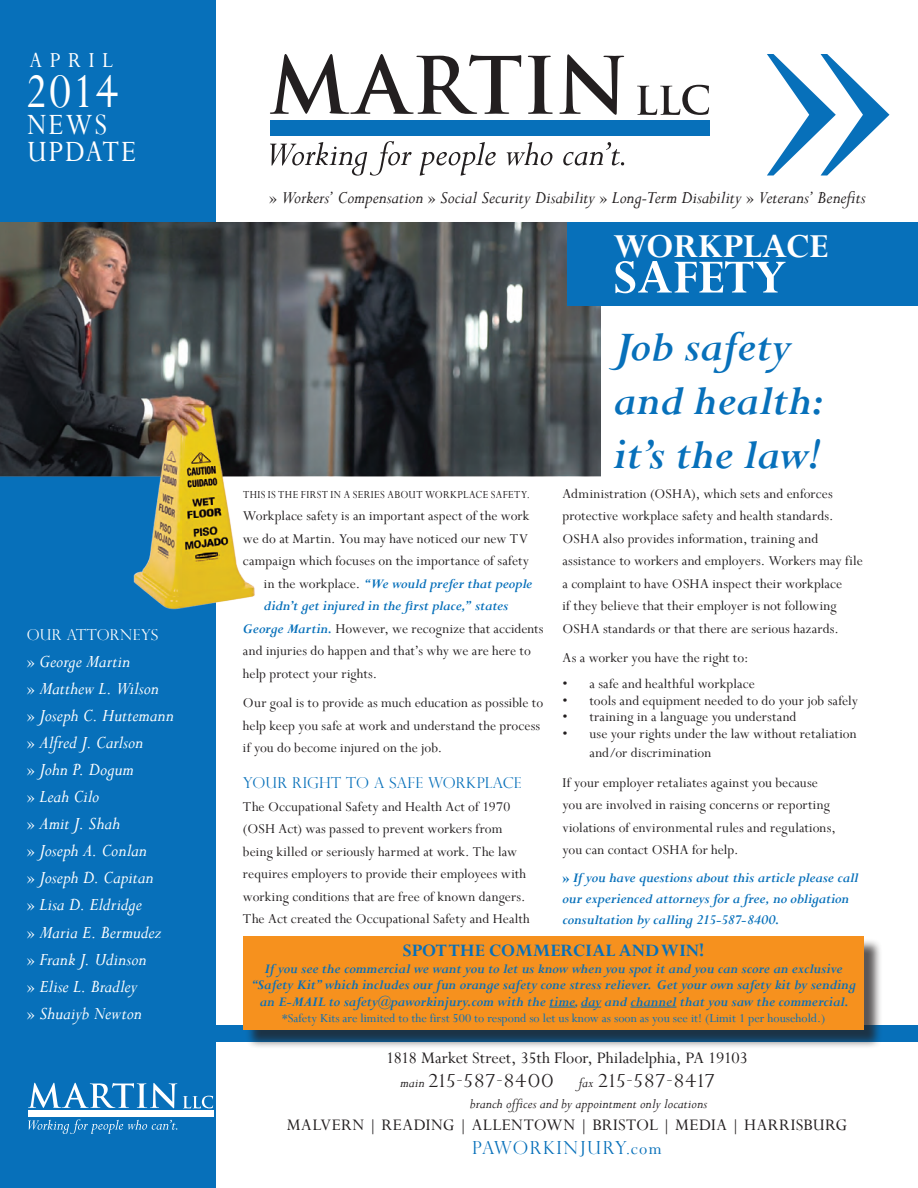
<style>
.page{position:relative;width:918px;height:1188px;background:#fff}
.page>*{position:absolute;margin:0;border:0;box-sizing:border-box;transform-origin:0 0}
.t1{font:54px "Perpetua";color:#fff;scale:.9 1}
.t2{font:700 52.5px "Perpetua";color:#fff}
.t3{font:italic 700 46.5px/54px "Perpetua";color:#0770ba}
.t4{font:700 37.5px "Perpetua";color:#fff}
.t5{font:33px/27px "Perpetua";letter-spacing:.06em;color:#fff;scale:.9 1}
.t6{font:24px "Perpetua";letter-spacing:.355em;color:#fff;scale:.9 1}
.t7{font:italic 19.5px/27px "Perpetua";color:#fff}
.t8{font:700 19.5px "Perpetua";color:#0770ba}
.t9{font:italic 19.2px "Perpetua";color:#231f20}
.t10{font:18px "Perpetua";letter-spacing:.005em;color:#231f20}
.t11{font:300 18px "Perpetua Titling";letter-spacing:.08em;color:#231f20}
.t12{font:300 18px "Perpetua Titling";letter-spacing:.08em;color:#0770ba}
.t13{font:15px/22.5px "Perpetua";letter-spacing:.005em;color:#231f20}
.t14{font:italic 700 15px/21px "Perpetua";color:#0770ba}
.t15{font:italic 15px "Perpetua";letter-spacing:.005em;color:#231f20}
.t16{font:300 15px "Perpetua Titling";letter-spacing:.01em;color:#0770ba}
.t17{font:300 15px "Perpetua Titling";letter-spacing:.015em;color:#fff}
.t18{font:13.5px "Perpetua";color:#0770ba}
.t19{font:12px "Perpetua";letter-spacing:.04em;color:#231f20;scale:.92 1}
.s1{font-style:normal}
.s2{font-weight:400;font-style:normal;color:#231f20}
.s3{font-weight:700;font-style:italic;color:#0770ba}
.s4{font-family:"Perpetua";font-weight:400;font-style:italic;font-size:15px}
.s5{font-family:"Perpetua";font-weight:400}
</style>
<div class="page">
<div style="left:0;top:0;width:216px;height:1188px;background:#0770ba"></div>
<svg style="left:28px;top:1083px;width:149px;height:25px"></svg>
<svg style="left:183px;top:1096px;width:30px;height:12px"></svg>
<div style="left:28px;top:1111px;width:185px;height:6px;background:#fff"></div>
<svg style="left:28px;top:1119px;width:149px;height:15px"></svg>
<svg style="left:270px;top:54px;width:251px;height:60px"></svg>
<svg style="left:528px;top:56px;width:25px;height:58px"></svg>
<svg style="left:559px;top:54px;width:65px;height:61px"></svg>
<svg style="left:637px;top:85px;width:72px;height:30px"></svg>
<div style="left:270px;top:121px;width:439px;height:15px;background:#0770ba"></div>
<svg style="left:270px;top:141px;width:142px;height:35px"></svg>
<svg style="left:420px;top:142px;width:76px;height:34px"></svg>
<svg style="left:507px;top:142px;width:45px;height:23px"></svg>
<svg style="left:563px;top:142px;width:61px;height:23px"></svg>
<div style="left:210px;top:1025px;width:708px;height:16px;background:#0770ba"></div>
<svg style="left:767px;top:54px;width:123px;height:122px"></svg>
<img style="left:0;top:222px;width:600px;height:388px">
<div style="left:568px;top:222px;width:350px;height:84px;background:#0770ba"></div>
<div style="left:245px;top:939px;width:638px;height:110px;background:#231f20;opacity:.75"></div>
<div style="left:243px;top:936px;width:621px;height:94px;background:#f6911e"></div>
<svg style="left:549px;top:1007px;width:26px;height:1px"></svg>
<svg style="left:581px;top:1007px;width:20px;height:1px"></svg>
<hr style="left:630px;top:1007px;width:46px;height:1px;background:#0770ba">
<h3 class="t6" style="left:29px;top:45px;width:94px">APRIL</h3>
<h1 class="t1" style="left:26px;top:58px;width:105px">2014</h1>
<h3 class="t5" style="left:27px;top:110px;width:123px">NEWS<br>UPDATE</h3>
<p class="t17" style="left:27px;top:626px;width:133px">OUR ATTORNEYS</p>
<p class="t7" style="left:27px;top:648px;width:148px"><span class="s1">»</span> George Martin<br><span class="s1">»</span> Matthew L. Wilson<br><span class="s1">»</span> Joseph C. Huttemann <span class="s1">»</span> Alfred J. Carlson<br><span class="s1">»</span> John P. Dogum<br><span class="s1">»</span> Leah Cilo<br><span class="s1">»</span> Amit J. Shah<br><span class="s1">»</span> Joseph A. Conlan<br><span class="s1">»</span> Joseph D. Capitan<br><span class="s1">»</span> Lisa D. Eldridge<br><span class="s1">»</span> Maria E. Bermudez <span class="s1">»</span> Frank J. Udinson<br><span class="s1">»</span> Elise L. Bradley<br><span class="s1">»</span> Shuaiyb Newton</p>
<p class="t9" style="left:269px;top:186px;width:598px"><span class="s1">»</span> Workers’ Compensation <span class="s1">»</span> Social Security Disability <span class="s1">»</span> Long-Term Disability <span class="s1">»</span> Veterans’ Benefits</p>
<p class="t19" style="left:243px;top:487px;width:313px">THIS IS THE FIRST IN A SERIES ABOUT WORKPLACE SAFETY.</p>
<p class="t13" style="left:243px;top:504px;width:288px">Workplace safety is an important aspect of the work</p>
<p class="t13" style="left:243px;top:527px;width:286px">we do at Martin. You may have noticed our new TV</p>
<p class="t13" style="left:243px;top:549px;width:288px">campaign which focuses on the importance of safety</p>
<p class="t14" style="left:264px;top:573px;width:270px"><span class="s2">in the workplace.</span> “We would prefer that people</p>
<p class="t14" style="left:264px;top:595px;width:246px">didn’t get injured in the first place,” states</p>
<p class="t13" style="left:243px;top:617px;width:302px"><span class="s3">George Martin.</span> However, we recognize that accidents</p>
<p class="t13" style="left:243px;top:639px;width:289px">and injuries do happen and that’s why we are here to</p>
<p class="t13" style="left:243px;top:662px;width:136px">help protect your rights.</p>
<p class="t13" style="left:243px;top:691px;width:302px">Our goal is to provide as much education as possible to help keep you safe at work and understand the process if you do become injured on the job.</p>
<p class="t16" style="left:243px;top:774px;width:280px">YOUR RIGHT TO A SAFE WORKPLACE</p>
<p class="t13" style="left:243px;top:795px;width:288px">The Occupational Safety and Health Act of 1970 (OSH Act) was passed to prevent workers from being killed or seriously harmed at work. The law requires employers to provide their employees with working conditions that are free of known dangers.<br>The Act created the Occupational Safety and Health</p>
<h3 class="t4" style="left:613px;top:222px;width:216px">WORKPLACE</h3>
<h2 class="t2" style="left:613px;top:244px;width:174px">SAFETY</h2>
<h3 class="t3" style="left:613px;top:319px;width:212px">Job safety and health: it’s the law!</h3>
<p class="t13" style="left:562px;top:482px;width:302px">Administration (OSHA), which sets and enforces protective workplace safety and health standards.<br>OSHA also provides information, training and assistance to workers and employers. Workers may file a complaint to have OSHA inspect their workplace<br>if they believe that their employer is not following OSHA standards or that there are serious hazards.</p>
<p class="t13" style="left:562px;top:646px;width:187px">As a worker you have the right to:</p>
<p class="t13" style="left:562px;top:672px;width:194px">• a safe and healthful workplace</p>
<p class="t13" style="left:562px;top:689px;width:297px">• tools and equipment needed to do your job safely</p>
<p class="t13" style="left:562px;top:705px;width:235px">• training in a language you understand</p>
<p class="t13" style="left:589px;top:723px;width:269px;line-height:19.5px;text-indent:-27px">• use your rights under the law without retaliation and/or discrimination</p>
<p class="t13" style="left:562px;top:771px;width:275px">If your employer retaliates against you because you are involved in raising concerns or reporting violations of environmental rules and regulations, you can contact OSHA for help.</p>
<p class="t14" style="left:562px;top:867px;width:298px"><span class="s1">»</span> If you have questions about this article please call our experienced attorneys for a free, no obligation consultation by calling 215-587-8400.</p>
<h3 class="t8" style="left:403px;top:939px;width:303px">SPOT THE COMMERCIAL AND WIN!</h3>
<p class="t14" style="left:251px;top:960px;width:607px;line-height:16.5px;text-align:center">If you see the commercial we want you to let us know when you spot it and you can score an exclusive “Safety Kit” which includes our fun orange safety cone stress reliever. Get your own safety kit by sending an E-MAIL to safety@paworkinjury.com with the time, day and channel that you saw the commercial.</p>
<p class="t18" style="left:282px;top:1010px;width:545px">*Safety Kits are limited to the first 500 to respond so let us know as soon as you see it! (Limit 1 per household.)</p>
<p class="t10" style="left:386px;top:1046px;width:363px">1818 Market Street, 35th Floor, Philadelphia, PA 19103</p>
<p class="t11" style="left:400px;top:1070px;width:155px"><span class="s4">main</span> 215-587-8400</p>
<p class="t11" style="left:579px;top:1070px;width:137px"><span class="s4">fax</span> 215-587-8417</p>
<p class="t15" style="left:470px;top:1094px;width:239px">branch offices and by appointment only locations</p>
<p class="t10" style="left:287px;top:1114px;width:562px">MALVERN | READING | ALLENTOWN | BRISTOL | MEDIA | HARRISBURG</p>
<p class="t12" style="left:472px;top:1137px;width:191px">PAWORKINJURY.<span class="s5">com</span></p>
</div>
